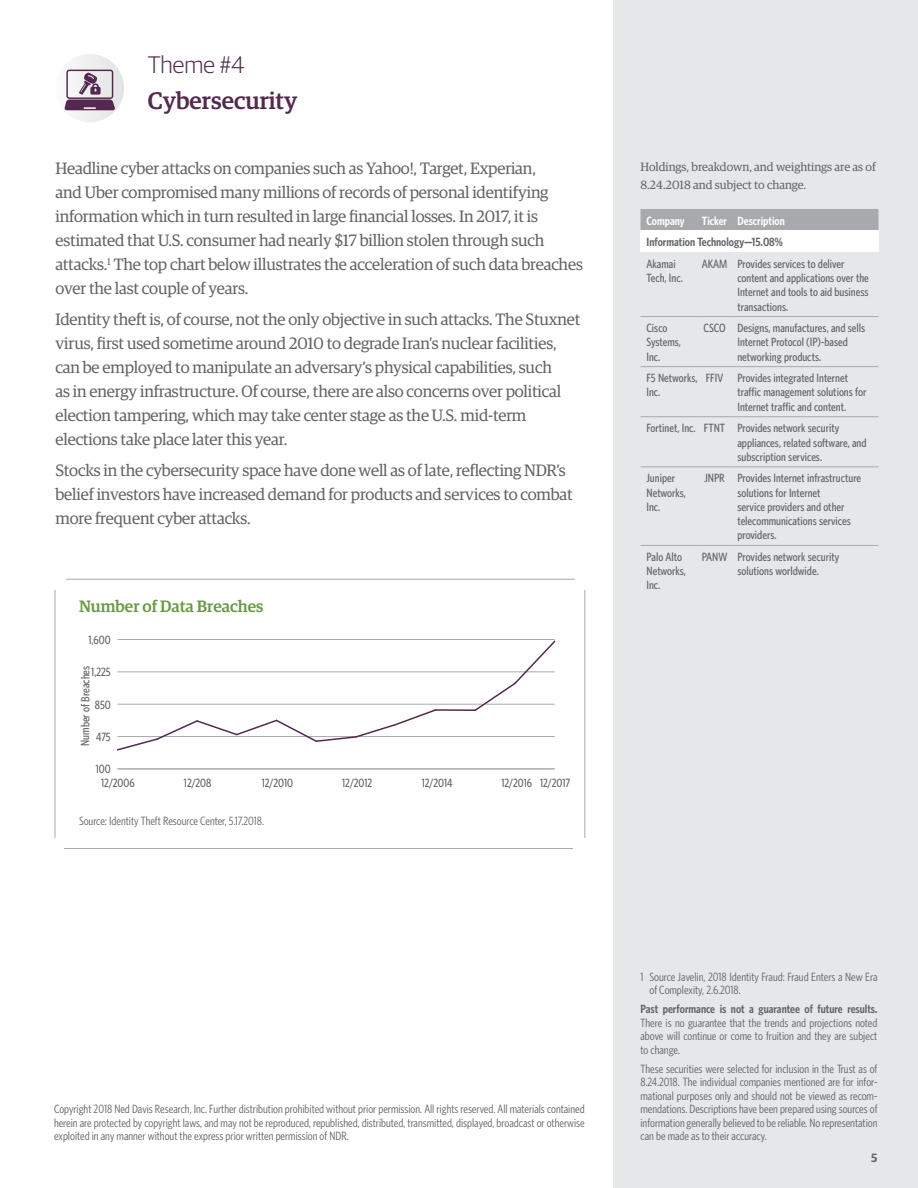
<style>
.page{position:relative;width:918px;height:1188px;background:#fff}
.page>*{position:absolute;margin:0;border:0;box-sizing:border-box;transform-origin:0 0}
.t1{font:500 24px "Guardian Egyp";color:#54284f}
.t2{font:300 24px "Guardian Sans";color:#54284f}
.t3{font:16.5px/24px "Guardian Egyp";letter-spacing:-.01em;color:#636466}
.t4{font:500 16.5px "Guardian Egyp";color:#669b41}
.t5{font:12px/13.5px "Whitney Condensed";color:#636466;text-align:justify}
.t6{font:500 12px/14.2px "Whitney Condensed";color:#636466}
.t7{font:600 12px "Whitney Condensed";color:#636466}
.t8{font:12px/18px "Guardian Egyp";color:#636466}
.t9{font:600 12px "Whitney Condensed";color:#fff}
.t10{font:600 12px "Guardian Sans";color:#636466}
</style>
<div class="page">
<div style="left:614px;top:0;width:304px;height:1188px;background:#e6e7e8"></div>
<div style="left:640px;top:209px;width:239px;height:22px;background:#a7a9ac"></div>
<div style="left:640px;top:231px;width:239px;height:21px;background:#fff"></div>
<hr style="left:640px;top:316px;width:58px;height:1px;background:#a7a9ac">
<hr style="left:698px;top:316px;width:33px;height:1px;background:#a7a9ac">
<hr style="left:731px;top:316px;width:148px;height:1px;background:#a7a9ac">
<hr style="left:640px;top:416px;width:58px;height:1px;background:#a7a9ac">
<hr style="left:698px;top:416px;width:33px;height:1px;background:#a7a9ac">
<hr style="left:731px;top:416px;width:148px;height:1px;background:#a7a9ac">
<hr style="left:640px;top:466px;width:58px;height:1px;background:#a7a9ac">
<hr style="left:698px;top:466px;width:33px;height:1px;background:#a7a9ac">
<hr style="left:731px;top:466px;width:148px;height:1px;background:#a7a9ac">
<hr style="left:640px;top:545px;width:58px;height:1px;background:#a7a9ac">
<hr style="left:698px;top:545px;width:33px;height:1px;background:#a7a9ac">
<hr style="left:731px;top:545px;width:148px;height:1px;background:#a7a9ac">
<hr style="left:640px;top:366px;width:58px;height:1px;background:#a7a9ac">
<hr style="left:698px;top:366px;width:33px;height:1px;background:#a7a9ac">
<hr style="left:731px;top:366px;width:148px;height:1px;background:#a7a9ac">
<div style="left:55px;top:579px;width:530px;height:270px;border:1px solid #a7a9ac"></div>
<div style="left:44px;top:568px;width:22px;height:22px;background:#fff"></div>
<div style="left:575px;top:568px;width:22px;height:22px;background:#fff"></div>
<div style="left:42px;top:838px;width:22px;height:22px;background:#fff"></div>
<div style="left:573px;top:838px;width:22px;height:22px;background:#fff"></div>
<hr style="left:118px;top:769px;width:437px;height:1px;background:#a7a9ac">
<hr style="left:118px;top:736px;width:437px;height:1px;background:#a7a9ac">
<hr style="left:118px;top:704px;width:437px;height:1px;background:#a7a9ac">
<hr style="left:118px;top:671px;width:437px;height:1px;background:#a7a9ac">
<hr style="left:118px;top:639px;width:437px;height:1px;background:#a7a9ac">
<svg style="left:116px;top:709px;width:319px;height:42px"></svg>
<hr style="left:435px;top:709px;width:40px;height:2px;background:#54284f">
<svg style="left:473px;top:639px;width:83px;height:72px"></svg>
<svg style="left:56px;top:54px;width:68px;height:68px;fill:#eeeeef"></svg>
<svg style="left:64px;top:70px;width:51px;height:40px"></svg>
<h1 class="t2" style="left:148px;top:48px;width:98px">Theme #4</h1>
<h1 class="t1" style="left:148px;top:83px;width:151px">Cybersecurity</h1>
<p class="t3" style="left:55px;top:156px;width:529px">Headline cyber attacks on companies such as Yahoo!, Target, Experian,<br>and Uber compromised many millions of records of personal identifying information which in turn resulted in large financial losses. In 2017, it is estimated that U.S. consumer had nearly $17 billion stolen through such attacks.<sup>1</sup> The top chart below illustrates the acceleration of such data breaches over the last couple of years.</p>
<p class="t3" style="left:55px;top:306px;width:527px">Identity theft is, of course, not the only objective in such attacks. The Stuxnet virus, first used sometime around 2010 to degrade Iran’s nuclear facilities, can be employed to manipulate an adversary’s physical capabilities, such<br>as in energy infrastructure. Of course, there are also concerns over political election tampering, which may take center stage as the U.S. mid-term elections take place later this year.</p>
<p class="t3" style="left:55px;top:457px;width:519px">Stocks in the cybersecurity space have done well as of late, reflecting NDR’s belief investors have increased demand for products and services to combat more frequent cyber attacks.</p>
<p class="t4" style="left:79px;top:595px;width:186px">Number of Data Breaches</p>
<p class="t6" style="left:88px;top:632px;width:24px">1,600</p>
<p class="t6" style="left:78px;top:746px;width:81px;rotate:-90deg">Number of Breaches</p>
<p class="t6" style="left:91px;top:665px;width:21px">1,225</p>
<p class="t6" style="left:95px;top:697px;width:17px">850</p>
<p class="t6" style="left:96px;top:729px;width:16px">475</p>
<p class="t6" style="left:96px;top:762px;width:16px">100</p>
<p class="t6" style="left:101px;top:775px;width:35px">12/2006</p>
<p class="t6" style="left:342px;top:775px;width:32px">12/2012</p>
<p class="t6" style="left:422px;top:775px;width:32px">12/2014</p>
<p class="t6" style="left:501px;top:775px;width:70px">12/2016 12/2017</p>
<p class="t6" style="left:184px;top:775px;width:29px">12/208</p>
<p class="t6" style="left:262px;top:775px;width:33px">12/2010</p>
<p class="t5" style="left:79px;top:814px;width:187px">Source: Identity Theft Resource Center, 5.17.2018.</p>
<p class="t8" style="left:640px;top:158px;width:237px">Holdings, breakdown, and weightings are as of<br>8.24.2018 and subject to change.</p>
<p class="t9" style="left:647px;top:213px;width:40px">Company</p>
<p class="t9" style="left:702px;top:213px;width:84px">Ticker Description</p>
<p class="t7" style="left:647px;top:234px;width:138px">Information Technology—15.08%</p>
<p class="t6" style="left:647px;top:256px;width:38px">Akamai<br>Tech, Inc.</p>
<p class="t6" style="left:737px;top:256px;width:133px;text-indent:-36px">AKAM Provides services to deliver content and applications over the<br>Internet and tools to aid business transactions.</p>
<p class="t6" style="left:647px;top:320px;width:36px">Cisco<br>Systems,<br>Inc.</p>
<p class="t6" style="left:737px;top:320px;width:129px;text-indent:-34px">CSCO Designs, manufactures, and sells<br>Internet Protocol (IP)-based networking products.</p>
<p class="t6" style="left:647px;top:370px;width:53px">F5 Networks,<br>Inc.</p>
<p class="t6" style="left:737px;top:370px;width:130px;text-indent:-32px">FFIV Provides integrated Internet traffic management solutions for<br>Internet traffic and content.</p>
<p class="t6" style="left:737px;top:421px;width:131px;text-indent:-91px">Fortinet, Inc. FTNT Provides network security appliances, related software, and subscription services.</p>
<p class="t6" style="left:647px;top:471px;width:41px">Juniper<br>Networks,<br>Inc.</p>
<p class="t6" style="left:737px;top:471px;width:125px;text-indent:-33px">JNPR Provides Internet infrastructure solutions for Internet<br>service providers and other telecommunications services providers.</p>
<p class="t6" style="left:647px;top:549px;width:41px">Palo Alto<br>Networks,<br>Inc.</p>
<p class="t6" style="left:737px;top:549px;width:103px;text-indent:-36px">PANW Provides network security solutions worldwide.</p>
<p class="t5" style="left:54px;top:1102px;width:532px">Copyright 2018 Ned Davis Research, Inc. Further distribution prohibited without prior permission. All rights reserved. All materials contained herein are protected by copyright laws, and may not be reproduced, republished, distributed, transmitted, displayed, broadcast or otherwise exploited in any manner without the express prior written permission of NDR.</p>
<p class="t5" style="left:650px;top:970px;width:229px;text-indent:-9px">1 Source Javelin, 2018 Identity Fraud: Fraud Enters a New Era of Complexity, 2.6.2018.</p>
<p class="t7" style="left:640px;top:1001px;width:238px">Past performance is not a guarantee of future results.</p>
<p class="t5" style="left:640px;top:1015px;width:238px">There is no guarantee that the trends and projections noted above will continue or come to fruition and they are subject to change.</p>
<p class="t5" style="left:640px;top:1061px;width:239px">These securities were selected for inclusion in the Trust as of 8.24.2018. The individual companies mentioned are for infor&shy;mational purposes only and should not be viewed as recom&shy;mendations. Descriptions have been prepared using sources of information generally believed to be reliable. No representation can be made as to their accuracy.</p>
<p class="t10" style="left:871px;top:1149px;width:8px">5</p>
</div>
